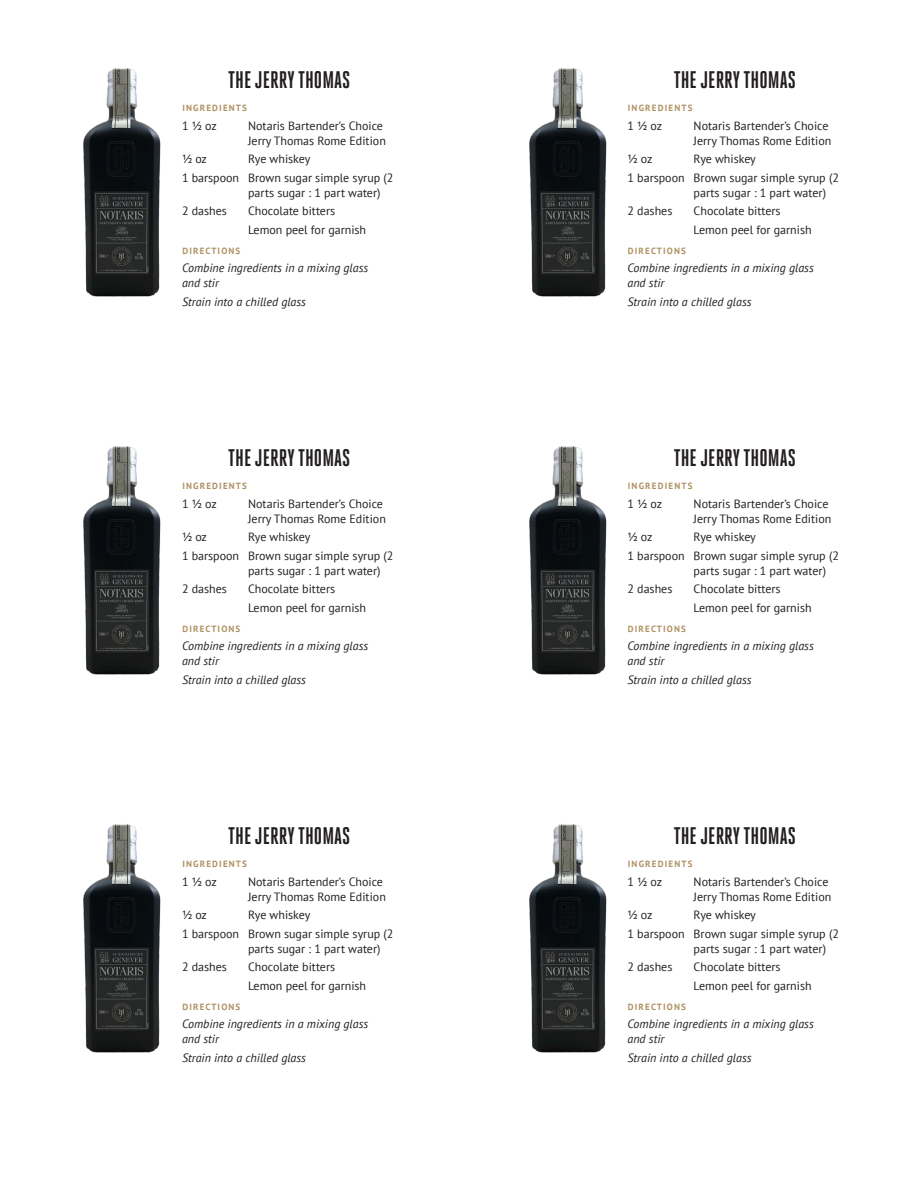
<style>
.page{position:relative;width:918px;height:1188px;background:#fff}
.page>*{position:absolute;margin:0;border:0;box-sizing:border-box;transform-origin:0 0}
.st_cocktail_name{font:700 24px "Heroic Condensed";color:#231f20}
.st_cocktail_ingredie{font:12px/15px "PT Sans";color:#231f20}
.st_cocktail_instruct{font:italic 12px/15px "PT Sans";color:#231f20}
.st_cocktail_headers{font:700 9px "PT Sans";letter-spacing:.13em;color:#af9163}
</style>
<div class="page">
<img style="left:83px;top:68px;width:78px;height:229px">
<img style="left:529px;top:68px;width:78px;height:229px">
<img style="left:83px;top:446px;width:78px;height:229px">
<img style="left:529px;top:446px;width:78px;height:229px">
<img style="left:83px;top:824px;width:78px;height:229px">
<img style="left:529px;top:824px;width:78px;height:229px">
<p class="st_cocktail_name" style="left:228px;top:66px;width:124px">THE JERRY THOMAS</p>
<p class="st_cocktail_headers" style="left:182px;top:102px;width:66px">INGREDIENTS</p>
<p class="st_cocktail_ingredie" style="left:182px;top:118px;width:36px">1 1/2 oz</p>
<p class="st_cocktail_ingredie" style="left:248px;top:118px;width:139px">Notaris Bartender’s Choice<br>Jerry Thomas Rome Edition</p>
<p class="st_cocktail_ingredie" style="left:182px;top:151px;width:27px">1/2 oz</p>
<p class="st_cocktail_ingredie" style="left:248px;top:151px;width:64px">Rye whiskey</p>
<p class="st_cocktail_ingredie" style="left:248px;top:170px;width:147px;text-indent:-66px">1 barspoon Brown sugar simple syrup (2 parts sugar : 1 part water)</p>
<p class="st_cocktail_ingredie" style="left:182px;top:203px;width:46px">2 dashes</p>
<p class="st_cocktail_ingredie" style="left:248px;top:203px;width:89px">Chocolate bitters</p>
<p class="st_cocktail_ingredie" style="left:248px;top:222px;width:120px">Lemon peel for garnish</p>
<p class="st_cocktail_headers" style="left:182px;top:244px;width:60px">DIRECTIONS</p>
<p class="st_cocktail_instruct" style="left:182px;top:260px;width:188px">Combine ingredients in a mixing glass and stir</p>
<p class="st_cocktail_instruct" style="left:182px;top:294px;width:126px">Strain into a chilled glass</p>
<p class="st_cocktail_name" style="left:228px;top:444px;width:124px">THE JERRY THOMAS</p>
<p class="st_cocktail_headers" style="left:182px;top:480px;width:66px">INGREDIENTS</p>
<p class="st_cocktail_ingredie" style="left:182px;top:496px;width:36px">1 1/2 oz</p>
<p class="st_cocktail_ingredie" style="left:248px;top:496px;width:139px">Notaris Bartender’s Choice<br>Jerry Thomas Rome Edition</p>
<p class="st_cocktail_ingredie" style="left:182px;top:529px;width:27px">1/2 oz</p>
<p class="st_cocktail_ingredie" style="left:248px;top:529px;width:64px">Rye whiskey</p>
<p class="st_cocktail_ingredie" style="left:248px;top:548px;width:147px;text-indent:-66px">1 barspoon Brown sugar simple syrup (2 parts sugar : 1 part water)</p>
<p class="st_cocktail_ingredie" style="left:182px;top:581px;width:46px">2 dashes</p>
<p class="st_cocktail_ingredie" style="left:248px;top:581px;width:89px">Chocolate bitters</p>
<p class="st_cocktail_ingredie" style="left:248px;top:600px;width:120px">Lemon peel for garnish</p>
<p class="st_cocktail_headers" style="left:182px;top:622px;width:60px">DIRECTIONS</p>
<p class="st_cocktail_instruct" style="left:182px;top:638px;width:188px">Combine ingredients in a mixing glass and stir</p>
<p class="st_cocktail_instruct" style="left:182px;top:672px;width:126px">Strain into a chilled glass</p>
<p class="st_cocktail_name" style="left:228px;top:822px;width:124px">THE JERRY THOMAS</p>
<p class="st_cocktail_headers" style="left:182px;top:858px;width:66px">INGREDIENTS</p>
<p class="st_cocktail_ingredie" style="left:182px;top:874px;width:36px">1 1/2 oz</p>
<p class="st_cocktail_ingredie" style="left:248px;top:874px;width:139px">Notaris Bartender’s Choice<br>Jerry Thomas Rome Edition</p>
<p class="st_cocktail_ingredie" style="left:182px;top:907px;width:27px">1/2 oz</p>
<p class="st_cocktail_ingredie" style="left:248px;top:907px;width:64px">Rye whiskey</p>
<p class="st_cocktail_ingredie" style="left:248px;top:926px;width:147px;text-indent:-66px">1 barspoon Brown sugar simple syrup (2 parts sugar : 1 part water)</p>
<p class="st_cocktail_ingredie" style="left:182px;top:959px;width:46px">2 dashes</p>
<p class="st_cocktail_ingredie" style="left:248px;top:959px;width:89px">Chocolate bitters</p>
<p class="st_cocktail_ingredie" style="left:248px;top:978px;width:120px">Lemon peel for garnish</p>
<p class="st_cocktail_headers" style="left:182px;top:1000px;width:60px">DIRECTIONS</p>
<p class="st_cocktail_instruct" style="left:182px;top:1016px;width:188px">Combine ingredients in a mixing glass and stir</p>
<p class="st_cocktail_instruct" style="left:182px;top:1050px;width:126px">Strain into a chilled glass</p>
<p class="st_cocktail_name" style="left:674px;top:66px;width:124px">THE JERRY THOMAS</p>
<p class="st_cocktail_headers" style="left:628px;top:102px;width:66px">INGREDIENTS</p>
<p class="st_cocktail_ingredie" style="left:628px;top:118px;width:36px">1 1/2 oz</p>
<p class="st_cocktail_ingredie" style="left:694px;top:118px;width:139px">Notaris Bartender’s Choice<br>Jerry Thomas Rome Edition</p>
<p class="st_cocktail_ingredie" style="left:628px;top:151px;width:27px">1/2 oz</p>
<p class="st_cocktail_ingredie" style="left:694px;top:151px;width:64px">Rye whiskey</p>
<p class="st_cocktail_ingredie" style="left:694px;top:170px;width:147px;text-indent:-66px">1 barspoon Brown sugar simple syrup (2 parts sugar : 1 part water)</p>
<p class="st_cocktail_ingredie" style="left:628px;top:203px;width:46px">2 dashes</p>
<p class="st_cocktail_ingredie" style="left:694px;top:203px;width:89px">Chocolate bitters</p>
<p class="st_cocktail_ingredie" style="left:694px;top:222px;width:120px">Lemon peel for garnish</p>
<p class="st_cocktail_headers" style="left:628px;top:244px;width:60px">DIRECTIONS</p>
<p class="st_cocktail_instruct" style="left:628px;top:260px;width:188px">Combine ingredients in a mixing glass and stir</p>
<p class="st_cocktail_instruct" style="left:628px;top:294px;width:126px">Strain into a chilled glass</p>
<p class="st_cocktail_name" style="left:674px;top:444px;width:124px">THE JERRY THOMAS</p>
<p class="st_cocktail_headers" style="left:628px;top:480px;width:66px">INGREDIENTS</p>
<p class="st_cocktail_ingredie" style="left:628px;top:496px;width:36px">1 1/2 oz</p>
<p class="st_cocktail_ingredie" style="left:694px;top:496px;width:139px">Notaris Bartender’s Choice<br>Jerry Thomas Rome Edition</p>
<p class="st_cocktail_ingredie" style="left:628px;top:529px;width:27px">1/2 oz</p>
<p class="st_cocktail_ingredie" style="left:694px;top:529px;width:64px">Rye whiskey</p>
<p class="st_cocktail_ingredie" style="left:694px;top:548px;width:147px;text-indent:-66px">1 barspoon Brown sugar simple syrup (2 parts sugar : 1 part water)</p>
<p class="st_cocktail_ingredie" style="left:628px;top:581px;width:46px">2 dashes</p>
<p class="st_cocktail_ingredie" style="left:694px;top:581px;width:89px">Chocolate bitters</p>
<p class="st_cocktail_ingredie" style="left:694px;top:600px;width:120px">Lemon peel for garnish</p>
<p class="st_cocktail_headers" style="left:628px;top:622px;width:60px">DIRECTIONS</p>
<p class="st_cocktail_instruct" style="left:628px;top:638px;width:188px">Combine ingredients in a mixing glass and stir</p>
<p class="st_cocktail_instruct" style="left:628px;top:672px;width:126px">Strain into a chilled glass</p>
<p class="st_cocktail_name" style="left:674px;top:822px;width:124px">THE JERRY THOMAS</p>
<p class="st_cocktail_headers" style="left:628px;top:858px;width:66px">INGREDIENTS</p>
<p class="st_cocktail_ingredie" style="left:628px;top:874px;width:36px">1 1/2 oz</p>
<p class="st_cocktail_ingredie" style="left:694px;top:874px;width:139px">Notaris Bartender’s Choice<br>Jerry Thomas Rome Edition</p>
<p class="st_cocktail_ingredie" style="left:628px;top:907px;width:27px">1/2 oz</p>
<p class="st_cocktail_ingredie" style="left:694px;top:907px;width:64px">Rye whiskey</p>
<p class="st_cocktail_ingredie" style="left:694px;top:926px;width:147px;text-indent:-66px">1 barspoon Brown sugar simple syrup (2 parts sugar : 1 part water)</p>
<p class="st_cocktail_ingredie" style="left:628px;top:959px;width:46px">2 dashes</p>
<p class="st_cocktail_ingredie" style="left:694px;top:959px;width:89px">Chocolate bitters</p>
<p class="st_cocktail_ingredie" style="left:694px;top:978px;width:120px">Lemon peel for garnish</p>
<p class="st_cocktail_headers" style="left:628px;top:1000px;width:60px">DIRECTIONS</p>
<p class="st_cocktail_instruct" style="left:628px;top:1016px;width:188px">Combine ingredients in a mixing glass and stir</p>
<p class="st_cocktail_instruct" style="left:628px;top:1050px;width:126px">Strain into a chilled glass</p>
</div>
